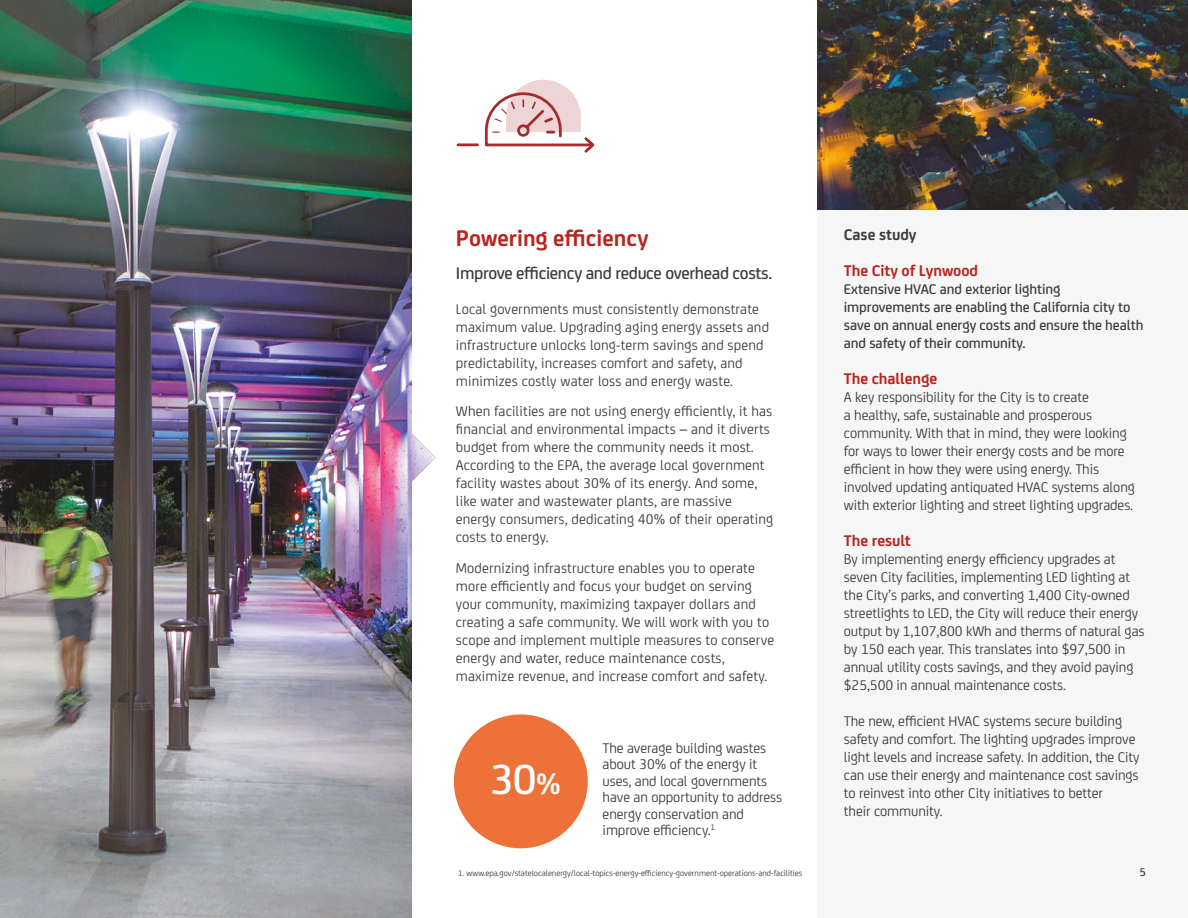
<style>
.page{position:relative;width:1188px;height:918px;background:#fff}
.page>*{position:absolute;margin:0;border:0;box-sizing:border-box;transform-origin:0 0}
.t1{font:500 45px "FS Joey Pro";color:#fff}
.t2{font:700 24px "FS Joey Pro";color:#b9241e}
.t3{font:500 18px "FS Joey Pro";letter-spacing:-.02em;color:#3c3c3b}
.t4{font:700 16.5px "FS Joey Pro";letter-spacing:-.005em;color:#b9241e}
.t5{font:700 16.5px "FS Joey Pro";letter-spacing:-.005em;color:#3c3c3b}
.t6{font:15px/18px "FS Joey Pro";letter-spacing:-.005em;color:#3c3c3b}
.t7{font:500 15px/18px "FS Joey Pro";letter-spacing:-.005em;color:#3c3c3b}
.t8{font:500 12px "FS Joey Pro";color:#3c3c3b}
.t9{font:8.7px "FS Joey Pro";color:#3c3c3b}
.s1{font-size:31.5px}
</style>
<div class="page">
<div style="left:818px;top:0;width:370px;height:918px;background:#f6f6f6"></div>
<img style="left:818px;top:0;width:370px;height:209px">
<div style="left:454px;top:714px;width:134px;height:134px;background:#ee713a;border-radius:50%"></div>
<img style="left:0;top:0;width:436px;height:918px">
<svg style="left:484px;top:80px;width:111px;height:73px"></svg>
<hr style="left:458px;top:143px;width:20px;height:3px;background:#a82b2b">
<h2 class="t2" style="left:456px;top:220px;width:194px">Powering efficiency</h2>
<p class="t3" style="left:456px;top:260px;width:318px">Improve efficiency and reduce overhead costs.</p>
<p class="t6" style="left:456px;top:299px;width:315px">Local governments must consistently demonstrate maximum value. Upgrading aging energy assets and infrastructure unlocks long-term savings and spend predictability, increases comfort and safety, and minimizes costly water loss and energy waste.</p>
<p class="t6" style="left:456px;top:401px;width:319px">When facilities are not using energy efficiently, it has financial and environmental impacts – and it diverts budget from where the community needs it most.<br>According to the EPA, the average local government facility wastes about 30% of its energy. And some, like water and wastewater plants, are massive energy consumers, dedicating 40% of their operating costs to energy.</p>
<p class="t6" style="left:456px;top:558px;width:320px">Modernizing infrastructure enables you to operate more efficiently and focus your budget on serving your community, maximizing taxpayer dollars and creating a safe community. We will work with you to scope and implement multiple measures to conserve energy and water, reduce maintenance costs, maximize revenue, and increase comfort and safety.</p>
<h1 class="t1" style="left:490px;top:746px;width:73px">30<span class="s1">%</span></h1>
<p class="t6" style="left:603px;top:739px;width:181px;line-height:16.5px">The average building wastes about 30% of the energy it uses, and local governments have an opportunity to address energy conservation and improve efficiency.<sup>1</sup></p>
<p class="t9" style="left:458px;top:867px;width:346px">1. www.epa.gov/statelocalenergy/local-topics-energy-efficiency-government-operations-and-facilities</p>
<p class="t5" style="left:844px;top:222px;width:74px">Case study</p>
<p class="t4" style="left:844px;top:258px;width:136px">The City of Lynwood</p>
<p class="t7" style="left:844px;top:279px;width:301px">Extensive HVAC and exterior lighting improvements are enabling the California city to save on annual energy costs and ensure the health and safety of their community.</p>
<p class="t4" style="left:844px;top:366px;width:95px">The challenge</p>
<p class="t6" style="left:844px;top:387px;width:293px">A key responsibility for the City is to create<br>a healthy, safe, sustainable and prosperous community. With that in mind, they were looking for ways to lower their energy costs and be more efficient in how they were using energy. This involved updating antiquated HVAC systems along with exterior lighting and street lighting upgrades.</p>
<p class="t4" style="left:844px;top:528px;width:68px">The result</p>
<p class="t6" style="left:844px;top:549px;width:302px">By implementing energy efficiency upgrades at seven City facilities, implementing LED lighting at the City’s parks, and converting 1,400 City-owned streetlights to LED, the City will reduce their energy output by 1,107,800 kWh and therms of natural gas by 150 each year. This translates into $97,500 in annual utility costs savings, and they avoid paying $25,500 in annual maintenance costs.</p>
<p class="t6" style="left:844px;top:711px;width:297px">The new, efficient HVAC systems secure building safety and comfort. The lighting upgrades improve light levels and increase safety. In addition, the City can use their energy and maintenance cost savings to reinvest into other City initiatives to better<br>their community.</p>
<p class="t8" style="left:1140px;top:863px;width:8px">5</p>
</div>
